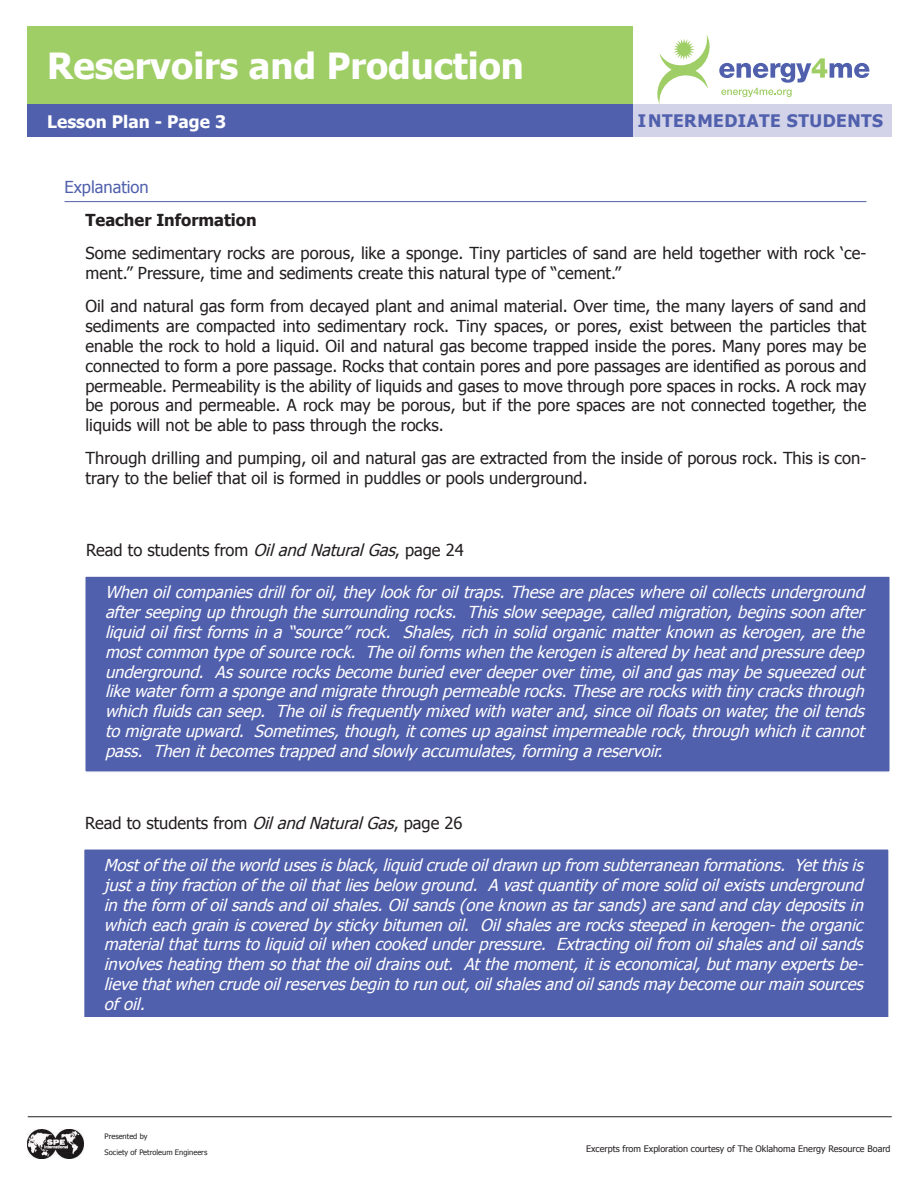
<style>
.page{position:relative;width:918px;height:1188px;background:#fff}
.page>*{position:absolute;margin:0;border:0;box-sizing:border-box;transform-origin:0 0}
.t1{font:700 36px "Tahoma";color:#fff}
.t2{font:700 17.25px "Tahoma";letter-spacing:.03em;color:#5060ac}
.t3{font:700 17.25px "Tahoma";color:#fff}
.t4{font:italic 16.5px/19.8px "Tahoma";letter-spacing:-.005em;color:#fffdff;text-align:justify}
.t5{font:16.5px/19.8px "Tahoma";color:#231f20}
.t6{font:700 16.5px "Tahoma";color:#231f20}
.t7{font:16.5px "Tahoma";color:#5060ac}
.t8{font:9px "Tahoma";color:#231f20}
.t9{font:7.5px/15.8px "Tahoma";color:#231f20}
.s1{font-style:italic}
</style>
<div class="page">
<div style="left:633px;top:104px;width:258px;height:33px;background:#d2d3e9"></div>
<div style="left:27px;top:27px;width:606px;height:77px;background:#9fce66"></div>
<div style="left:27px;top:104px;width:606px;height:33px;background:#5060ac"></div>
<img style="left:27px;top:1130px;width:57px;height:29px">
<hr style="left:28px;top:1116px;width:864px;height:1px;background:#231f20">
<svg style="left:657px;top:35px;width:213px;height:69px"></svg>
<hr style="left:65px;top:201px;width:801px;height:1px;background:#5060ac">
<div style="left:85px;top:576px;width:805px;height:196px;background:#5060ac"></div>
<div style="left:84px;top:575px;width:807px;height:198px;border:2px solid #fffeff"></div>
<div style="left:84px;top:849px;width:805px;height:169px;background:#5060ac"></div>
<div style="left:83px;top:848px;width:807px;height:170px;border:2px solid #fffeff"></div>
<h1 class="t1" style="left:47px;top:52px;width:478px">Reservoirs and Production</h1>
<p class="t3" style="left:47px;top:114px;width:180px">Lesson Plan - Page 3</p>
<p class="t2" style="left:638px;top:113px;width:247px">INTERMEDIATE STUDENTS</p>
<p class="t7" style="left:64px;top:180px;width:86px">Explanation</p>
<p class="t6" style="left:86px;top:213px;width:173px">Teacher Information</p>
<p class="t5" style="left:86px;top:245px;width:782px">Some sedimentary rocks are porous, like a sponge. Tiny particles of sand are held together with rock ‘ce&shy;ment.” Pressure, time and sediments create this natural type of “cement.”</p>
<p class="t5" style="left:86px;top:298px;width:782px;text-align:justify">Oil and natural gas form from decayed plant and animal material. Over time, the many layers of sand and sediments are compacted into sedimentary rock. Tiny spaces, or pores, exist between the particles that enable the rock to hold a liquid. Oil and natural gas become trapped inside the pores. Many pores may be connected to form a pore passage. Rocks that contain pores and pore passages are identified as porous and permeable. Permeability is the ability of liquids and gases to move through pore spaces in rocks. A rock may be porous and permeable. A rock may be porous, but if the pore spaces are not connected together, the liquids will not be able to pass through the rocks.</p>
<p class="t5" style="left:86px;top:450px;width:782px">Through drilling and pumping, oil and natural gas are extracted from the inside of porous rock. This is con&shy;trary to the belief that oil is formed in puddles or pools underground.</p>
<p class="t5" style="left:86px;top:542px;width:379px">Read to students from <span class="s1">Oiland NaturalGas</span>, page 24</p>
<p class="t4" style="left:105px;top:584px;width:766px">When oil companies drill for oil, they look for oil traps. These are places where oil collects underground after seeping up through the surrounding rocks. This slow seepage, called migration, begins soon after liquid oil first forms in a “source” rock. Shales, rich in solid organic matter known as kerogen, are the mostcommon type of source rock. The oilformswhen the kerogen isaltered by heatand pressure deep underground. Assourcerocksbecomeburiedeverdeeperovertime,oilandgasmay besqueezedout like waterform a sponge and migrate through permeable rocks.These are rockswith tiny cracksthrough whichfluidscanseep. Theoilisfrequently mixedwithwaterand,sinceoilfloatsonwater,theoiltends to migrate upward. Sometimes, though, it comes up against impermeable rock, through which it cannot pass. Then it becomes trapped and slowly accumulates, forming a reservoir.</p>
<p class="t5" style="left:85px;top:814px;width:379px">Read to students from <span class="s1">Oiland NaturalGas</span>, page 26</p>
<p class="t4" style="left:104px;top:857px;width:765px">Mostof the oilthe world usesisblack,liquid crude oildrawn up from subterranean formations. Yetthisis just a tiny fraction of the oil that lies below ground. A vast quantity of more solid oil exists underground in the form of oil sands and oil shales. Oil sands (one known as tar sands) are sand and clay deposits in which each grain is covered by sticky bitumen oil. Oil shales are rocks steeped in kerogen- the organic material that turns to liquid oil when cooked under pressure. Extracting oil from oil shales and oil sands involves heating them so that the oil drains out. At the moment, it is economical, but many experts be&shy;lieve thatwhen crude oilreservesbegin to run out,oilshalesand oilsandsmay become ourmain sources of oil.</p>
<p class="t9" style="left:105px;top:1129px;width:104px">Presented by<br>Society of Petroleum Engineers</p>
<p class="t8" style="left:586px;top:1145px;width:306px">Excerpts from Exploration courtesy of The Oklahoma Energy Resource Board</p>
</div>
